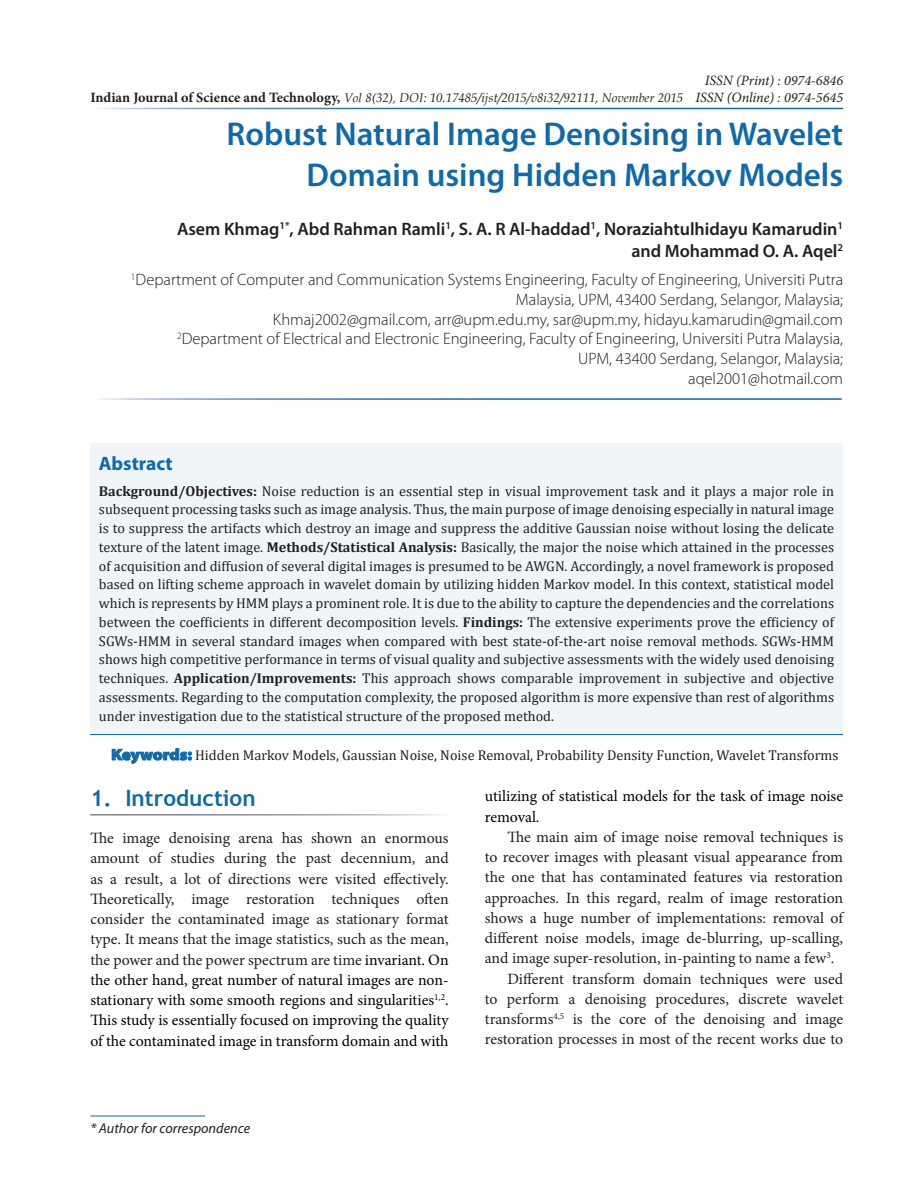
<style>
.page{position:relative;width:918px;height:1188px;background:#fff}
.page>*{position:absolute;margin:0;border:0;box-sizing:border-box;transform-origin:0 0}
.Heading{font:600 33px/40.5px "Myriad Pro";color:#0f69ab;text-align:right}
.Body_Head{font:700 22.5px "Trebuchet MS";color:#0f69ab}
.Abstract_Header{font:700 19.5px "Myriad Pro";color:#0f69ab}
.Authors{font:600 18px/21.6px "Myriad Pro";color:#231f20;text-align:right}
.Author_Affiliations{font:300 16.5px/19.8px "Myriad Pro";color:#231f20;text-align:right}
.Body_Text{font:15.75px/20.2px "Minion Pro";letter-spacing:-.005em;color:#231f20;text-align:justify}
.Body_Text_Ind_F{font:15.75px/20.2px "Minion Pro";letter-spacing:-.005em;color:#231f20;text-align:justify}
.Body_Text-2{font:15.75px/20.2px "Minion Pro";letter-spacing:-.005em;color:#000}
.Abstract_Body{font:14.25px/18.8px "Cambria";color:#231f20;text-align:justify}
.KeywordText{font:14.25px "Cambria";color:#231f20}
.t1{font:italic 14.25px/17.1px "Minion Pro";color:#231f20;text-align:right}
.t2{font:italic 14.25px "Myriad Pro";color:#231f20}
.t3{font:italic 12.75px "Book Antiqua";color:#231f20}
.s1{font-family:"Minion Pro";font-weight:700;font-style:normal;font-size:14.25px}
.s2{font-weight:700}
.s3{font-family:"Myriad Pro";font-weight:900;font-stretch:semi-expanded;font-size:15.75px;color:#0f69ab}
.s4{color:#000}
</style>
<div class="page">
<hr style="left:90px;top:1116px;width:115px;height:1px;background:#0f69ab">
<div style="left:90px;top:443px;width:753px;height:292px;background:#eff5f8"></div>
<hr style="left:90px;top:734px;width:753px;height:1px;background:#0f69ab">
<svg style="left:112px;top:749px;width:80px;height:15px"></svg>
<p class="t3" style="left:90px;top:88px;width:594px"><span class="s1">Indian Journal of Science and Technology,</span> Vol 8(32), DOI: 10.17485/ijst/2015/v8i32/92111, November 2015</p>
<p class="t1" style="left:695px;top:71px;width:149px">ISSN (Print) : 0974-6846<br>ISSN (Online) : 0974-5645</p>
<p class="Heading" style="left:227px;top:113px;width:618px">Robust Natural Image Denoising in Wavelet<br>Domain using Hidden Markov Models</p>
<p class="Authors" style="left:177px;top:218px;width:668px">Asem Khmag<sup>1*</sup>, Abd Rahman Ramli<sup>1</sup>, S. A. R Al-haddad<sup>1</sup>, Noraziahtulhidayu Kamarudin<sup>1 </sup>and Mohammad O. A. Aqel<sup>2</sup></p>
<p class="Author_Affiliations" style="left:131px;top:270px;width:714px"><sup>1</sup>Department of Computer and Communication Systems Engineering, Faculty of Engineering, Universiti Putra Malaysia, UPM, 43400 Serdang, Selangor, Malaysia;<br>Khmaj2002@gmail.com, arr@upm.edu.my, sar@upm.my, hidayu.kamarudin@gmail.com<br><sup>2</sup>Department of Electrical and Electronic Engineering, Faculty of Engineering, Universiti Putra Malaysia,<br>UPM, 43400 Serdang, Selangor, Malaysia;<br>aqel2001@hotmail.com</p>
<p class="Abstract_Header" style="left:99px;top:452px;width:75px">Abstract</p>
<p class="Abstract_Body" style="left:99px;top:481px;width:737px"><span class="s2">Background/Objectives:</span> Noise reduction is an essential step in visual improvement task and it plays a major role in subsequent processing tasks such as image analysis. Thus, the main purpose of image denoising especially in natural image is to suppress the artifacts which destroy an image and suppress the additive Gaussian noise without losing the delicate texture of the latent image. <span class="s2">Methods/Statistical Analysis:</span> Basically, the major the noise which attained in the processes of acquisition and diffusion of several digital images is presumed to be AWGN. Accordingly, a novel framework is proposed based on lifting scheme approach in wavelet domain by utilizing hidden Markov model. In this context, statistical model which is represents by HMM plays a prominent role. It is due to the ability to capture the dependencies and the correlations between the coefficients in different decomposition levels. <span class="s2">Findings:</span> The extensive experiments prove the efficiency of SGWs-HMM in several standard images when compared with best state-of-the-art noise removal methods. SGWs-HMM shows high competitive performance in terms of visual quality and subjective assessments with the widely used denoising techniques. <span class="s2">Application/Improvements:</span> This approach shows comparable improvement in subjective and objective assessments. Regarding to the computation complexity, the proposed algorithm is more expensive than rest of algorithms under investigation due to the statistical structure of the proposed method.</p>
<p class="KeywordText" style="left:111px;top:747px;width:729px"><span class="s3">Keywords:</span> Hidden Markov Models, Gaussian Noise, Noise Removal, Probability Density Function, Wavelet Transforms</p>
<p class="Body_Head" style="left:90px;top:784px;width:167px">1. Introduction</p>
<p class="Body_Text" style="left:90px;top:828px;width:360px">The image denoising arena has shown an enormous amount of studies during the past decennium, and as a result, a lot of directions were visited effectively.<br>Theoretically, image restoration techniques often consider the contaminated image as stationary format type. It means that the image statistics, such as the mean, the power and the power spectrum are time <span class="s4">invariant. On the other hand, great number of natural images are non&shy;stationary with some smooth regions and singularities</span><sup>1,2</sup><span class="s4">.<br>This study is essentially focused on improving the quality of the contaminated image in transform domain and with</span></p>
<p class="t2" style="left:90px;top:1121px;width:161px">* Author for correspondence</p>
<p class="Body_Text-2" style="left:485px;top:786px;width:360px">utilizing of statistical models for the task of image noise removal.</p>
<p class="Body_Text_Ind_F" style="left:485px;top:827px;width:360px;text-indent:23px">The main aim of image noise removal techniques is to recover images with pleasant visual appearance from the one that has contaminated features via restoration approaches. In this regard, realm of image restoration shows a huge number of implementations: removal of different noise models, image de-blurring, up-scalling, and image super-resolution, in-painting to name a few<sup>3</sup>.</p>
<p class="Body_Text_Ind_F" style="left:485px;top:968px;width:360px;text-indent:23px">Different transform domain techniques were used to perform a denoising procedures, discrete wavelet transforms<sup>4,5</sup> is the core of the denoising and image restoration processes in most of the recent works due to</p>
</div>
